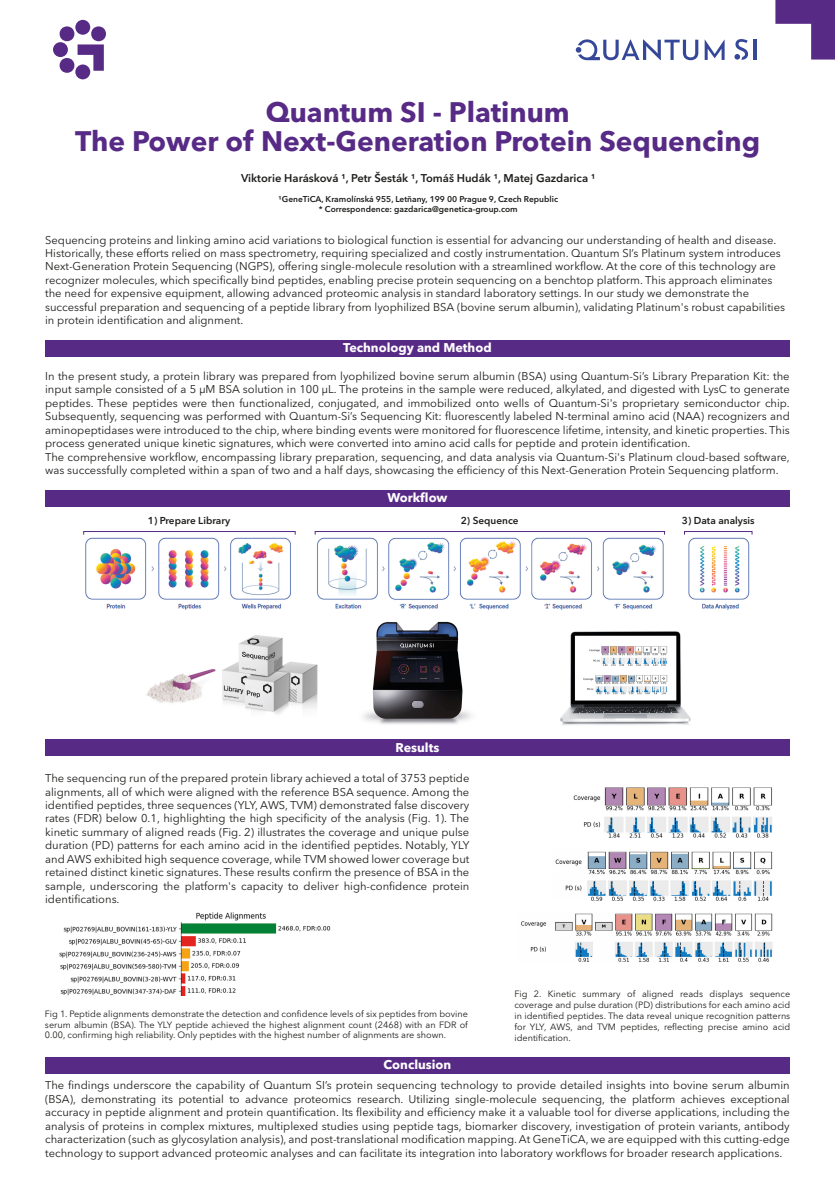
<style>
.page{position:relative;width:835px;height:1180px;background:#fff}
.page>*{position:absolute;margin:0;border:0;box-sizing:border-box;transform-origin:0 0}
.t1{font:700 28px/29.4px "Avenir Next LT Pro";color:#572a86;text-align:center}
.t2{font:700 12.6px "Avenir Next LT Pro";color:#fff}
.t3{font:11.2px/13.4px "Avenir Next LT Pro";color:#1d1d1b}
.t4{font:600 11.2px "Avenir Next LT Pro";color:#1d1d1b}
.t5{font:600 10.01px "Avenir Next LT Pro";color:#1d1d1b}
.t6{font:9.1px/10.9px "Avenir Next LT Pro";color:#1d1d1b;text-align:justify}
.t7{font:600 8.4px/10.1px "Avenir Next LT Pro";color:#1d1d1b;text-align:center}
</style>
<div class="page">
<div style="left:75px;top:20px;width:15px;height:15px;background:#572a86;border-radius:50%"></div>
<div style="left:75px;top:64px;width:15px;height:15px;background:#572a86;border-radius:50%"></div>
<div style="left:53px;top:42px;width:15px;height:15px;background:#572a86;border-radius:50%"></div>
<svg style="left:59px;top:26px;width:47px;height:48px"></svg>
<svg style="left:775px;top:0;width:59px;height:60px"></svg>
<img style="left:222px;top:635px;width:96px;height:79px">
<img style="left:85px;top:531px;width:668px;height:79px">
<img style="left:146px;top:669px;width:70px;height:34px">
<div style="left:45px;top:340px;width:744px;height:17px;background:#572a86"></div>
<div style="left:45px;top:490px;width:744px;height:16px;background:#572a86"></div>
<div style="left:45px;top:1056px;width:744px;height:17px;background:#572a86"></div>
<div style="left:45px;top:739px;width:744px;height:17px;background:#572a86"></div>
<div style="left:83px;top:531px;width:212px;height:4px;border:1px solid #572a86"></div>
<div style="left:684px;top:531px;width:68px;height:4px;border:1px solid #572a86"></div>
<div style="left:315px;top:531px;width:349px;height:4px;border:1px solid #572a86"></div>
<img style="left:363px;top:621px;width:108px;height:103px">
<img style="left:560px;top:631px;width:131px;height:94px">
<img style="left:573px;top:787px;width:200px;height:50px">
<img style="left:555px;top:851px;width:218px;height:49px">
<img style="left:521px;top:913px;width:252px;height:48px">
<img style="left:59px;top:912px;width:271px;height:84px">
<svg style="left:704px;top:39px;width:20px;height:21px"></svg>
<hr style="left:753px;top:40px;width:3px;height:20px;background:#354798">
<svg style="left:575px;top:39px;width:123px;height:21px"></svg>
<svg style="left:734px;top:39px;width:14px;height:21px"></svg>
<h1 class="t1" style="left:75px;top:97px;width:686px">Quantum SI - Platinum<br>The Power of Next-Generation Protein Sequencing</h1>
<p class="t4" style="left:241px;top:171px;width:356px">Viktorie Harásková ¹, Petr Šesták ¹, Tomáš Hudák ¹, Matej Gazdarica ¹</p>
<p class="t7" style="left:278px;top:194px;width:281px">¹GeneTiCA, Kramolínská 955, Letňany, 199 00 Prague 9, Czech Republic * Correspondence: gazdarica@genetica-group.com</p>
<p class="t3" style="left:45px;top:233px;width:741px">Sequencing proteins and linking amino acid variations to biological function is essential for advancing our understanding of health and disease.<br>Historically, these efforts relied on mass spectrometry, requiring specialized and costly instrumentation. Quantum SI’s Platinum system introduces Next-Generation Protein Sequencing (NGPS), offering single-molecule resolution with a streamlined workflow. At the core of this technology are recognizer molecules, which specifically bind peptides, enabling precise protein sequencing on a benchtop platform. This approach eliminates the need for expensive equipment, allowing advanced proteomic analysis in standard laboratory settings. In our study we demonstrate the successful preparation and sequencing of a peptide library from lyophilized BSA (bovine serum albumin), validating Platinum's robust capabilities in protein identification and alignment.</p>
<p class="t2" style="left:343px;top:339px;width:150px">Technology and Method</p>
<p class="t3" style="left:45px;top:369px;width:746px">In the present study, a protein library was prepared from lyophilized bovine serum albumin (BSA) using Quantum-Si’s Library Preparation Kit: the input sample consisted of a 5 µM BSA solution in 100 µL. The proteins in the sample were reduced, alkylated, and digested with LysC to generate peptides. These peptides were then functionalized, conjugated, and immobilized onto wells of Quantum-Si's proprietary semiconductor chip.<br>Subsequently, sequencing was performed with Quantum-Si’s Sequencing Kit: fluorescently labeled N-terminal amino acid (NAA) recognizers and aminopeptidases were introduced to the chip, where binding events were monitored for fluorescence lifetime, intensity, and kinetic properties. This process generated unique kinetic signatures, which were converted into amino acid calls for peptide and protein identification.<br>The comprehensive workflow, encompassing library preparation, sequencing, and data analysis via Quantum-Si's Platinum cloud-based software, was successfully completed within a span of two and a half days, showcasing the efficiency of this Next-Generation Protein Sequencing platform.</p>
<p class="t2" style="left:387px;top:489px;width:62px">Workflow</p>
<p class="t5" style="left:148px;top:515px;width:84px">1) Prepare Library</p>
<p class="t5" style="left:461px;top:515px;width:59px">2) Sequence</p>
<p class="t5" style="left:681px;top:515px;width:74px">3) Data analysis</p>
<p class="t2" style="left:395px;top:739px;width:45px">Results</p>
<p class="t3" style="left:45px;top:771px;width:425px;text-align:justify">The sequencing run of the prepared protein library achieved a total of 3753 peptide alignments, all of which were aligned with the reference BSA sequence. Among the identified peptides, three sequences (YLY, AWS, TVM) demonstrated false discovery rates (FDR) below 0.1, highlighting the high specificity of the analysis (Fig. 1). The kinetic summary of aligned reads (Fig. 2) illustrates the coverage and unique pulse duration (PD) patterns for each amino acid in the identified peptides. Notably, YLY and AWS exhibited high sequence coverage, while TVM showed lower coverage but retained distinct kinetic signatures. These results confirm the presence of BSA in the sample, underscoring the platform's capacity to deliver high-confidence protein identifications.</p>
<p class="t6" style="left:45px;top:1008px;width:424px">Fig 1. Peptide alignments demonstrate the detection and confidence levels of six peptides from bovine serum albumin (BSA). The YLY peptide achieved the highest alignment count (2468) with an FDR of 0.00, confirming high reliability. Only peptides with the highest number of alignments are shown.</p>
<p class="t2" style="left:383px;top:1057px;width:69px">Conclusion</p>
<p class="t6" style="left:514px;top:988px;width:277px">Fig 2. Kinetic summary of aligned reads displays sequence coverage and pulse duration (PD) distributions for each amino acid in identified peptides. The data reveal unique recognition patterns for YLY, AWS, and TVM peptides, reflecting precise amino acid identification.</p>
<p class="t3" style="left:45px;top:1079px;width:746px;text-align:justify">The findings underscore the capability of Quantum SI’s protein sequencing technology to provide detailed insights into bovine serum albumin (BSA), demonstrating its potential to advance proteomics research. Utilizing single-molecule sequencing, the platform achieves exceptional accuracy in peptide alignment and protein quantification. Its flexibility and efficiency make it a valuable tool for diverse applications, including the analysis of proteins in complex mixtures, multiplexed studies using peptide tags, biomarker discovery, investigation of protein variants, antibody characterization (such as glycosylation analysis), and post-translational modification mapping. At GeneTiCA, we are equipped with this cutting-edge technology to support advanced proteomic analyses and can facilitate its integration into laboratory workflows for broader research applications.</p>
</div>
